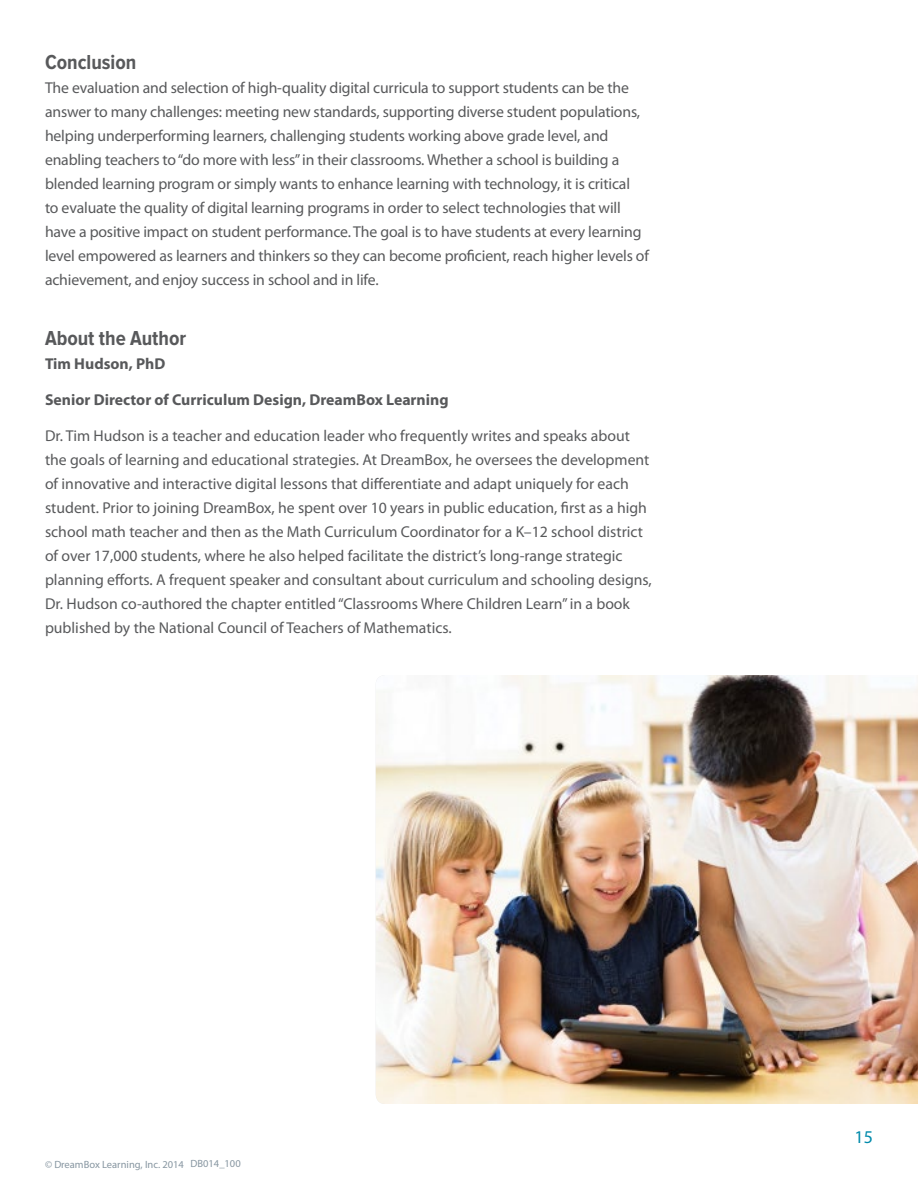
<style>
.page{position:relative;width:918px;height:1188px;background:#fff}
.page>*{position:absolute;margin:0;border:0;box-sizing:border-box;transform-origin:0 0}
.t1{font:700 21px "Proxima Nova Cond";color:#58595b}
.t2{font:18px "Myriad Pro";color:#008aab}
.t3{font:15.75px/24px "Myriad Pro";letter-spacing:-.01em;color:#58595b}
.t4{font:700 15.75px "Myriad Pro";color:#58595b}
.t5{font:10.5px "Myriad Pro";color:#8796a1}
</style>
<div class="page">
<img style="left:376px;top:675px;width:542px;height:429px">
<h1 class="t1" style="left:45px;top:52px;width:93px">Conclusion</h1>
<p class="t3" style="left:45px;top:75px;width:606px">The evaluation and selection of high-quality digital curricula to support students can be the answer to many challenges: meeting new standards, supporting diverse student populations, helping underperforming learners, challenging students working above grade level, and enabling teachers to “do more with less” in their classrooms. Whether a school is building a blended learning program or simply wants to enhance learning with technology, it is critical<br>to evaluate the quality of digital learning programs in order to select technologies that will have a positive impact on student performance. The goal is to have students at every learning level empowered as learners and thinkers so they can become proficient, reach higher levels of achievement, and enjoy success in school and in life.</p>
<h1 class="t1" style="left:45px;top:328px;width:143px">About the Author</h1>
<p class="t4" style="left:45px;top:353px;width:122px">Tim Hudson, PhD</p>
<p class="t4" style="left:45px;top:389px;width:405px">Senior Director of Curriculum Design, DreamBox Learning</p>
<p class="t3" style="left:45px;top:423px;width:608px">Dr. Tim Hudson is a teacher and education leader who frequently writes and speaks about the goals of learning and educational strategies. At DreamBox, he oversees the development of innovative and interactive digital lessons that differentiate and adapt uniquely for each student. Prior to joining DreamBox, he spent over 10 years in public education, first as a high school math teacher and then as the Math Curriculum Coordinator for a K–12 school district of over 17,000 students, where he also helped facilitate the district’s long-range strategic planning efforts. A frequent speaker and consultant about curriculum and schooling designs, Dr. Hudson co-authored the chapter entitled “Classrooms Where Children Learn” in a book published by the National Council of Teachers of Mathematics.</p>
<p class="t5" style="left:190px;top:1157px;width:52px">DB014_100</p>
<p class="t5" style="left:45px;top:1158px;width:140px">© DreamBox Learning, Inc. 2014</p>
<p class="t2" style="left:855px;top:1126px;width:20px">15</p>
</div>
